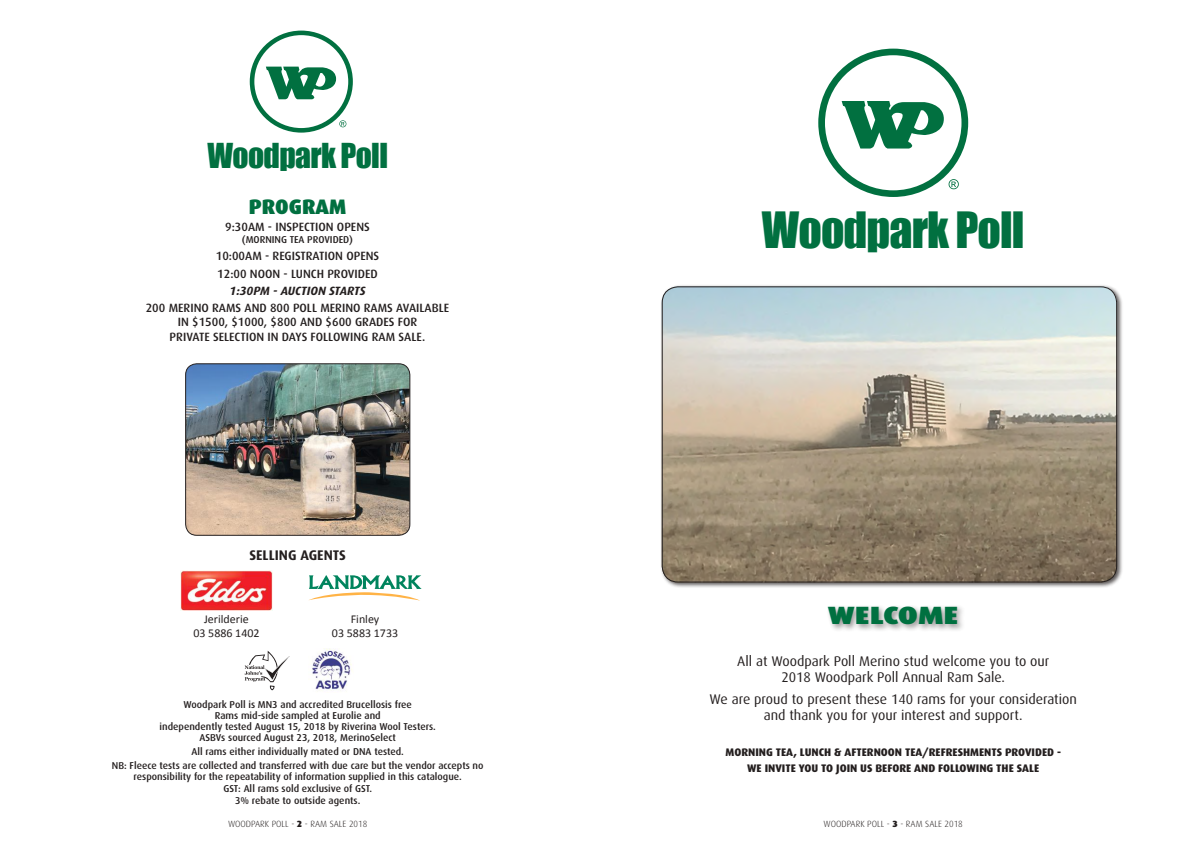
<style>
.page{position:relative;width:1191px;height:842px;background:#fff}
.page>*{position:absolute;margin:0;border:0;box-sizing:border-box;transform-origin:0 0}
.t1{font:45.9px "Impact";letter-spacing:-.02em;color:#017040}
.t2{font:31.6px "Impact";letter-spacing:-.02em;color:#017040}
.t3{font:900 25px "Dax";color:#007040;scale:1.25 1}
.t4{font:900 21px "Dax";color:#017040}
.t5{font:14px/16px "Dax";color:#241f1f;text-align:center}
.t6{font:700 14px "Dax";color:#241f1f}
.t7{font:500 12px/14.4px "Dax";color:#241f1f}
.t8{font:12px/13.8px "Calibri";color:#241f1f;text-align:center}
.t9{font:italic 700 12px "Dax";color:#241f1f}
.t10{font:800 11px/16px "Dax";color:#241f1f;text-align:center}
.t11{font:500 10px/11px "Dax";color:#241f1f;text-align:center}
.t12{font:300 9px "Dax";color:#241f1f}
.s1{font-weight:900}
</style>
<div class="page">
<div style="left:818px;top:49px;width:150px;height:148px;border:7px solid #017040;border-radius:50%"></div>
<svg style="left:841px;top:101px;width:102px;height:48px"></svg>
<svg style="left:948px;top:179px;width:10px;height:10px"></svg>
<div style="left:826px;top:604px;width:139px;height:28px;background:#241f1f;opacity:.45"></div>
<div style="left:660px;top:284px;width:463px;height:305px;background:#241f1f;opacity:.75"></div>
<img style="left:661px;top:286px;width:456px;height:296px">
<div style="left:661px;top:286px;width:456px;height:296px;border:1px solid #241f1f;border-radius:16px"></div>
<img style="left:180px;top:570px;width:92px;height:40px">
<svg style="left:309px;top:575px;width:112px;height:26px"></svg>
<img style="left:312px;top:649px;width:40px;height:41px">
<svg style="left:245px;top:651px;width:45px;height:39px"></svg>
<div style="left:250px;top:31px;width:103px;height:102px;border:5px solid #017040;border-radius:50%"></div>
<svg style="left:266px;top:67px;width:70px;height:32px"></svg>
<svg style="left:339px;top:120px;width:7px;height:7px"></svg>
<img style="left:186px;top:364px;width:224px;height:171px">
<div style="left:185px;top:363px;width:225px;height:172px;border:1px solid #241f1f;border-radius:11px"></div>
<h2 class="t2" style="left:207px;top:131px;width:182px">Woodpark Poll</h2>
<h3 class="t4" style="left:249px;top:194px;width:99px">PROGRAM</h3>
<p class="t7" style="left:225px;top:220px;width:146px">9:30AM - INSPECTION OPENS</p>
<p class="t11" style="left:242px;top:234px;width:113px">(MORNING TEA PROVIDED)</p>
<p class="t7" style="left:216px;top:248px;width:165px;line-height:17.2px">10:00AM - REGISTRATION OPENS<br>12:00 NOON - LUNCH PROVIDED</p>
<p class="t9" style="left:229px;top:284px;width:137px">1:30PM - AUCTION STARTS</p>
<p class="t7" style="left:146px;top:301px;width:305px;text-align:center">200 MERINO RAMS AND 800 POLL MERINO RAMS AVAILABLE<br>IN $1500, $1000, $800 AND $600 GRADES FOR<br>PRIVATE SELECTION IN DAYS FOLLOWING RAM SALE.</p>
<h3 class="t6" style="left:249px;top:548px;width:98px">SELLING AGENTS</h3>
<p class="t8" style="left:193px;top:612px;width:68px">Jerilderie<br>03 5886 1402</p>
<p class="t8" style="left:332px;top:612px;width:68px">Finley<br>03 5883 1733</p>
<p class="t11" style="left:159px;top:699px;width:278px">Woodpark Poll is MN3 and accredited Brucellosis free<br>Rams mid-side sampled at Eurolie and<br>independently tested August 15, 2018 by Riverina Wool Testers.<br>ASBVs sourced August 23, 2018, MerinoSelect</p>
<p class="t11" style="left:112px;top:744px;width:373px;line-height:13.8px">All rams either individually mated or DNA tested.<br>NB: Fleece tests are collected and transferred with due care but the vendor accepts no</p>
<p class="t11" style="left:134px;top:770px;width:330px;line-height:12.4px">responsibility for the repeatability of information supplied in this catalogue.<br>GST: All rams sold exclusive of GST.<br>3% rebate to outside agents.</p>
<h1 class="t1" style="left:762px;top:194px;width:264px">Woodpark Poll</h1>
<h3 class="t3" style="left:828px;top:601px;width:106px">WELCOME</h3>
<h3 class="t5" style="left:737px;top:654px;width:314px">All at Woodpark Poll Merino stud welcome you to our<br>2018 Woodpark Poll Annual Ram Sale.</h3>
<h3 class="t5" style="left:709px;top:691px;width:369px">We are proud to present these 140 rams for your consideration and thank you for your interest and support.</h3>
<p class="t10" style="left:725px;top:744px;width:337px">MORNING TEA, LUNCH &amp; AFTERNOON TEA/REFRESHMENTS PROVIDED -<br>WE INVITE YOU TO JOIN US BEFORE AND FOLLOWING THE SALE</p>
<p class="t12" style="left:228px;top:818px;width:141px">WOODPARK POLL - <span class="s1">2</span> - RAM SALE 2018</p>
<p class="t12" style="left:823px;top:818px;width:141px">WOODPARK POLL - <span class="s1">3</span> - RAM SALE 2018</p>
</div>
